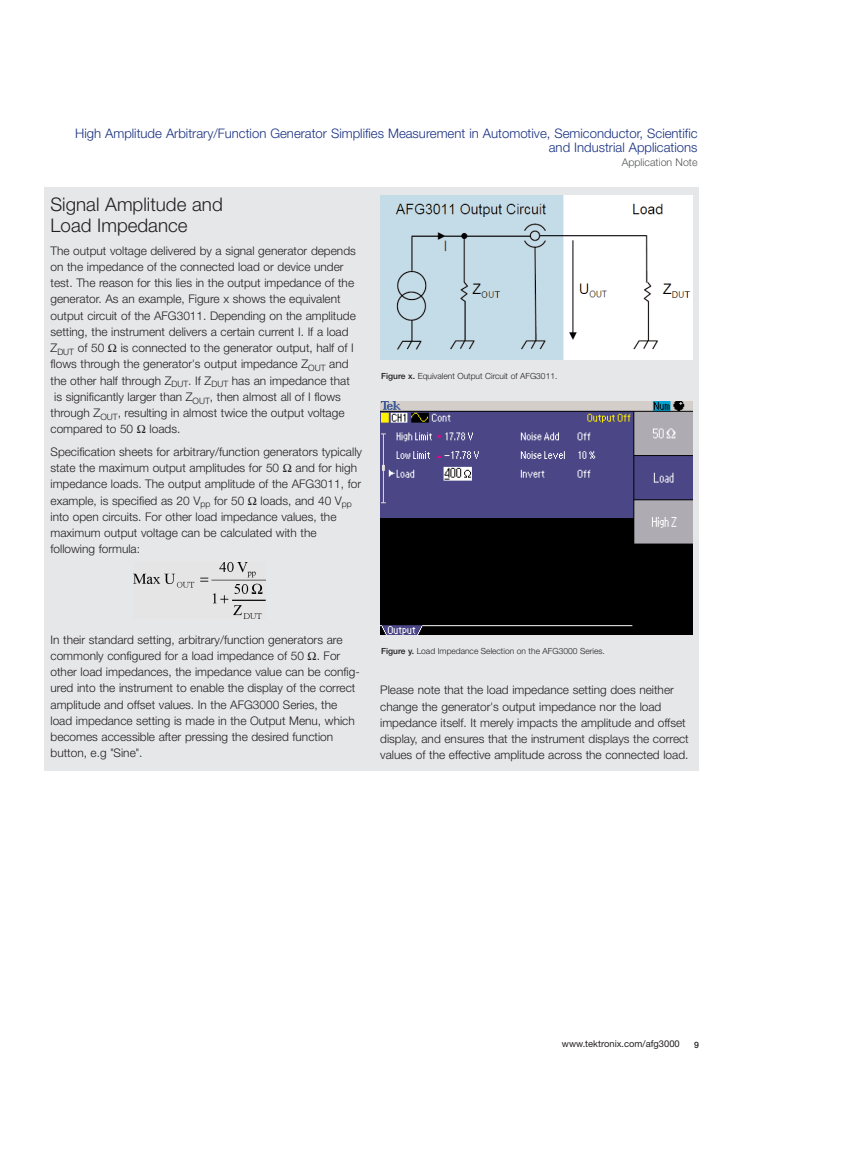
<style>
.page{position:relative;width:855px;height:1170px;background:#fff}
.page>*{position:absolute;margin:0;border:0;box-sizing:border-box;transform-origin:0 0}
.t1{font:300 18.75px/21.2px "Helvetica Neue";color:#231f20}
.t2{font:300 13.12px/13.8px "Helvetica Neue";color:#183181;text-align:right}
.t3{font:300 11.88px/16.2px "Helvetica Neue";color:#231f20}
.t4{font:300 10.62px "Helvetica Neue";color:#57585a}
.t5{font:9.38px "Helvetica Neue";color:#231f20}
.t6{font:500 8.75px "Helvetica Neue";color:#231f20}
.t7{font:300 8.5px "Helvetica Neue";color:#231f20}
.s1{font-family:"Helvetica"}
.s2{font-weight:500}
</style>
<div class="page">
<div style="left:44px;top:187px;width:655px;height:584px;background:#e6e7e9"></div>
<img style="left:380px;top:195px;width:313px;height:164px">
<img style="left:380px;top:402px;width:313px;height:232px">
<img style="left:134px;top:562px;width:131px;height:57px">
<p class="t2" style="left:75px;top:128px;width:624px">High Amplitude Arbitrary/Function Generator Simplifies Measurement in Automotive, Semiconductor, Scientific and Industrial Applications</p>
<p class="t4" style="left:622px;top:158px;width:77px">Application Note</p>
<h1 class="t1" style="left:51px;top:195px;width:174px">Signal Amplitude and<br>Load Impedance</h1>
<p class="t3" style="left:51px;top:243px;width:307px">The output voltage delivered by a signal generator depends on the impedance of the connected load or device under test. The reason for this lies in the output impedance of the generator. As an example, Figure x shows the equivalent output circuit of the AFG3011. Depending on the amplitude setting, the instrument delivers a certain current I. If a load Z<sub>DUT</sub> of 50</p>
<p class="t3" style="left:121px;top:341px;width:235px">is connected to the generator output, half of I</p>
<p class="t3" style="left:51px;top:357px;width:300px">flows through the generator<span class="s1">'</span>s output impedance Z<sub>OUT</sub> and</p>
<p class="t3" style="left:51px;top:373px;width:301px">the other half through Z<sub>DUT</sub>. If Z<sub>DUT</sub> has an impedance that</p>
<p class="t3" style="left:54px;top:390px;width:288px">is significantly larger than Z<sub>OUT</sub>, then almost all of I flows</p>
<p class="t3" style="left:51px;top:406px;width:296px">through Z<sub>OUT</sub>, resulting in almost twice the output voltage</p>
<p class="t3" style="left:51px;top:422px;width:84px">compared to 50</p>
<p class="t3" style="left:51px;top:419px;width:313px;line-height:22.5px;text-indent:99px">loads.<br>Specification sheets for arbitrary/function generators typically</p>
<p class="t3" style="left:51px;top:461px;width:230px">state the maximum output amplitudes for 50</p>
<p class="t3" style="left:51px;top:461px;width:312px;text-indent:245px">and for high impedance loads. The output amplitude of the AFG3011, for example, is specified as 20 V<sub>pp</sub> for 50</p>
<p class="t3" style="left:51px;top:493px;width:303px;text-indent:210px">loads, and 40 V<sub>pp </sub>into open circuits. For other load impedance values, the maximum output voltage can be calculated with the following formula:</p>
<p class="t7" style="left:381px;top:373px;width:178px"><span class="s2">Figure x.</span> Equivalent Output Circuit of AFG3011.</p>
<p class="t3" style="left:51px;top:632px;width:311px">In their standard setting, arbitrary/function generators are commonly configured for a load impedance of 50 . For other load impedances, the impedance value can be config&shy;ured into the instrument to enable the display of the correct amplitude and offset values. In the AFG3000 Series, the load impedance setting is made in the Output Menu, which becomes accessible after pressing the desired function button, e.g <span class="s1">"</span>Sine<span class="s1">"</span>.</p>
<p class="t7" style="left:381px;top:648px;width:225px"><span class="s2">Figure y.</span> Load Impedance Selection on the AFG3000 Series.</p>
<p class="t3" style="left:380px;top:683px;width:310px">Please note that the load impedance setting does neither change the generator<span class="s1">'</span>s output impedance nor the load impedance itself. It merely impacts the amplitude and offset display, and ensures that the instrument displays the correct values of the effective amplitude across the connected load.</p>
<p class="t5" style="left:562px;top:1040px;width:119px">www.tektronix.com/afg3000</p>
<p class="t6" style="left:694px;top:1042px;width:6px">9</p>
</div>
